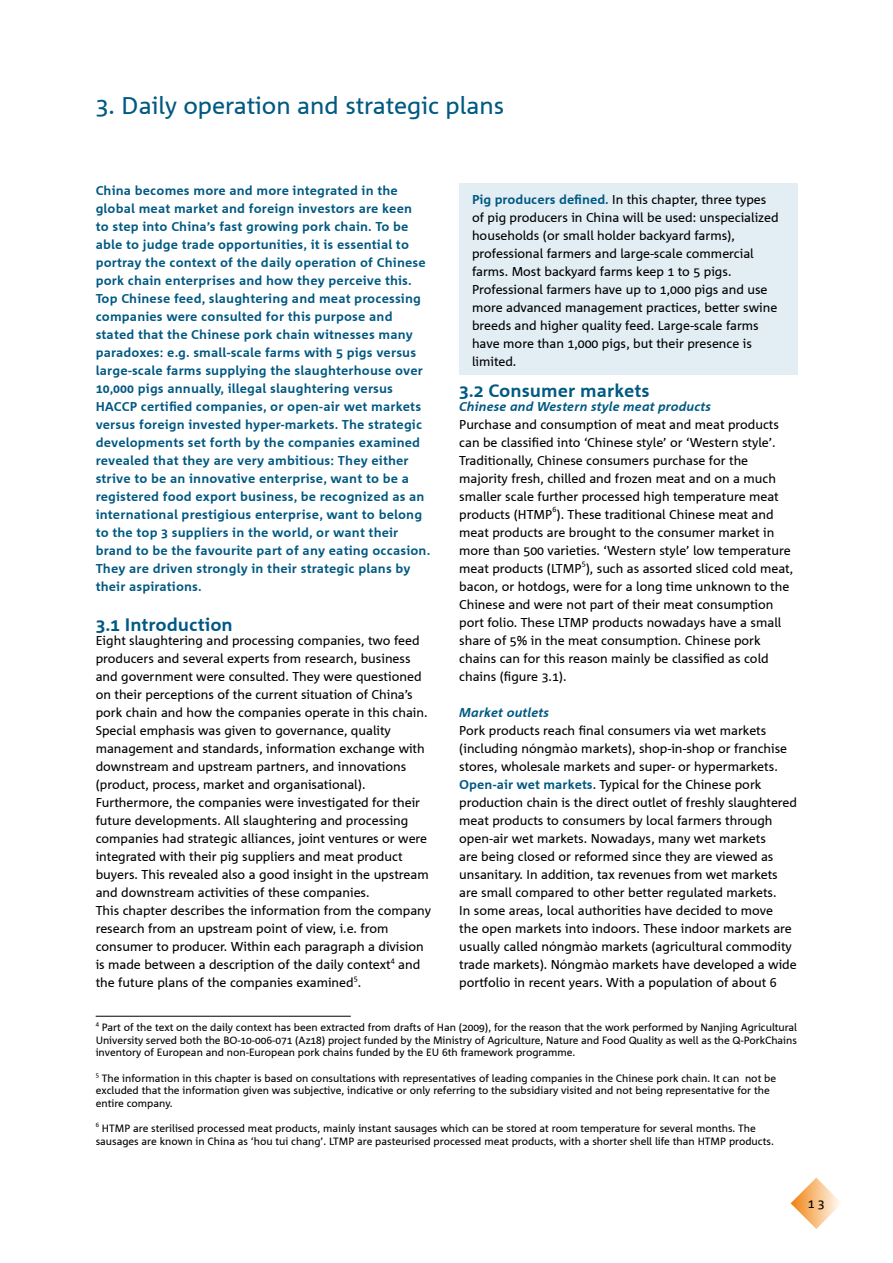
<style>
.page{position:relative;width:893px;height:1263px;background:#fff}
.page>*{position:absolute;margin:0;border:0;box-sizing:border-box;transform-origin:0 0}
.t1{font:24px "Agrofont";color:#005982}
.t2{font:700 18px "Agrofont";color:#005982}
.t3{font:12.75px/18px "Agrofont";color:#000}
.t4{font:700 12.75px/18px "Agrofont";letter-spacing:.01em;color:#005982}
.t5{font:italic 700 12.75px "Agrofont";color:#005982}
.t6{font:10.5px/12.6px "Agrofont";color:#000}
.t7{font:7.5px "Agrofont";color:#000}
.t8{font:6.15px "Agrofont";color:#000}
.s1{font-weight:700;color:#005982}
</style>
<div class="page">
<svg style="left:791px;top:1178px;width:49px;height:51px"></svg>
<div style="left:459px;top:184px;width:338px;height:191px;background:#e2edf4"></div>
<hr style="left:96px;top:1016px;width:255px;height:1px;background:#000">
<h1 class="t1" style="left:96px;top:93px;width:410px">3. Daily operation and strategic plans</h1>
<p class="t4" style="left:96px;top:182px;width:336px">China becomes more and more integrated in the global meat market and foreign investors are keen<br>to step into China’s fast growing pork chain. To be able to judge trade opportunities, it is essential to portray the context of the daily operation of Chinese pork chain enterprises and how they perceive this.<br>Top Chinese feed, slaughtering and meat processing companies were consulted for this purpose and stated that the Chinese pork chain witnesses many paradoxes: e.g. small-scale farms with 5 pigs versus large-scale farms supplying the slaughterhouse over 10,000 pigs annually, illegal slaughtering versus HACCP certified companies, or open-air wet markets versus foreign invested hyper-markets. The strategic developments set forth by the companies examined revealed that they are very ambitious: They either strive to be an innovative enterprise, want to be a registered food export business, be recognized as an international prestigious enterprise, want to belong to the top 3 suppliers in the world, or want their brand to be the favourite part of any eating occasion.<br>They are driven strongly in their strategic plans by their aspirations.</p>
<h2 class="t2" style="left:96px;top:615px;width:139px">3.1 Introduction</h2>
<p class="t3" style="left:96px;top:631px;width:337px">Eight slaughtering and processing companies, two feed producers and several experts from research, business and government were consulted. They were questioned on their perceptions of the current situation of China’s pork chain and how the companies operate in this chain.<br>Special emphasis was given to governance, quality management and standards, information exchange with downstream and upstream partners, and innovations (product, process, market and organisational).<br>Furthermore, the companies were investigated for their future developments. All slaughtering and processing companies had strategic alliances, joint ventures or were integrated with their pig suppliers and meat product buyers. This revealed also a good insight in the upstream and downstream activities of these companies.<br>This chapter describes the information from the company research from an upstream point of view, i.e. from consumer to producer. Within each paragraph a division is made between a description of the daily context</p>
<p class="t7" style="left:391px;top:956px;width:6px">4</p>
<p class="t3" style="left:398px;top:955px;width:24px">and</p>
<p class="t7" style="left:354px;top:974px;width:6px">5</p>
<p class="t3" style="left:96px;top:973px;width:267px">the future plans of the companies examined .</p>
<p class="t3" style="left:472px;top:190px;width:308px"><span class="s1">Pig producers defined.</span> In this chapter, three types of pig producers in China will be used: unspecialized households (or small holder backyard farms), professional farmers and large-scale commercial farms. Most backyard farms keep 1 to 5 pigs.<br>Professional farmers have up to 1,000 pigs and use more advanced management practices, better swine breeds and higher quality feed. Large-scale farms have more than 1,000 pigs, but their presence is limited.</p>
<h2 class="t2" style="left:459px;top:381px;width:192px">3.2 Consumer markets</h2>
<p class="t5" style="left:459px;top:399px;width:253px">Chinese and Western style meat products</p>
<p class="t3" style="left:459px;top:415px;width:321px">Purchase and consumption of meat and meat products can be classified into ‘Chinese style’ or ‘Western style’.<br>Traditionally, Chinese consumers purchase for the majority fresh, chilled and frozen meat and on a much smaller scale further processed high temperature meat products (HTMP ). These traditional Chinese meat and</p>
<p class="t7" style="left:552px;top:506px;width:6px">6</p>
<p class="t3" style="left:459px;top:523px;width:336px">meat products are brought to the consumer market in more than 500 varieties. ‘Western style’ low temperature meat products (LTMP ), such as assorted sliced cold meat,</p>
<p class="t7" style="left:582px;top:560px;width:6px">5</p>
<p class="t3" style="left:459px;top:577px;width:332px">bacon, or hotdogs, were for a long time unknown to the Chinese and were not part of their meat consumption port folio. These LTMP products nowadays have a small share of 5% in the meat consumption. Chinese pork chains can for this reason mainly be classified as cold chains (figure 3.1).</p>
<p class="t5" style="left:459px;top:705px;width:91px">Market outlets</p>
<p class="t3" style="left:459px;top:722px;width:339px">Pork products reach final consumers via wet markets (including nóngmào markets), shop-in-shop or franchise stores, wholesale markets and super- or hypermarkets.<br><span class="s1">Open-air wet markets</span>. Typical for the Chinese pork production chain is the direct outlet of freshly slaughtered meat products to consumers by local farmers through open-air wet markets. Nowadays, many wet markets<br>are being closed or reformed since they are viewed as unsanitary. In addition, tax revenues from wet markets are small compared to other better regulated markets.<br>In some areas, local authorities have decided to move<br>the open markets into indoors. These indoor markets are usually called nóngmào markets (agricultural commodity trade markets). Nóngmào markets have developed a wide portfolio in recent years. With a population of about 6</p>
<p class="t8" style="left:96px;top:1021px;width:5px">4</p>
<p class="t6" style="left:96px;top:1021px;width:703px;text-align:justify;text-indent:6px">Part of the text on the daily context has been extracted from drafts of Han (2009), for the reason that the work performed by Nanjing Agricultural University served both the BO-10-006-071 (Az18) project funded by the Ministry of Agriculture, Nature and Food Quality as well as the Q-PorkChains inventory of European and non-European pork chains funded by the EU 6th framework programme.</p>
<p class="t8" style="left:96px;top:1071px;width:5px">5</p>
<p class="t6" style="left:96px;top:1072px;width:682px;text-indent:6px">The information in this chapter is based on consultations with representatives of leading companies in the Chinese pork chain. It can not be excluded that the information given was subjective, indicative or only referring to the subsidiary visited and not being representative for the entire company.</p>
<p class="t8" style="left:96px;top:1121px;width:5px">6</p>
<p class="t6" style="left:96px;top:1122px;width:680px;text-indent:6px">HTMP are sterilised processed meat products, mainly instant sausages which can be stored at room temperature for several months. The sausages are known in China as ‘hou tui chang’. LTMP are pasteurised processed meat products, with a shorter shell life than HTMP products.</p>
<p class="t3" style="left:808px;top:1194px;width:18px">13</p>
</div>
